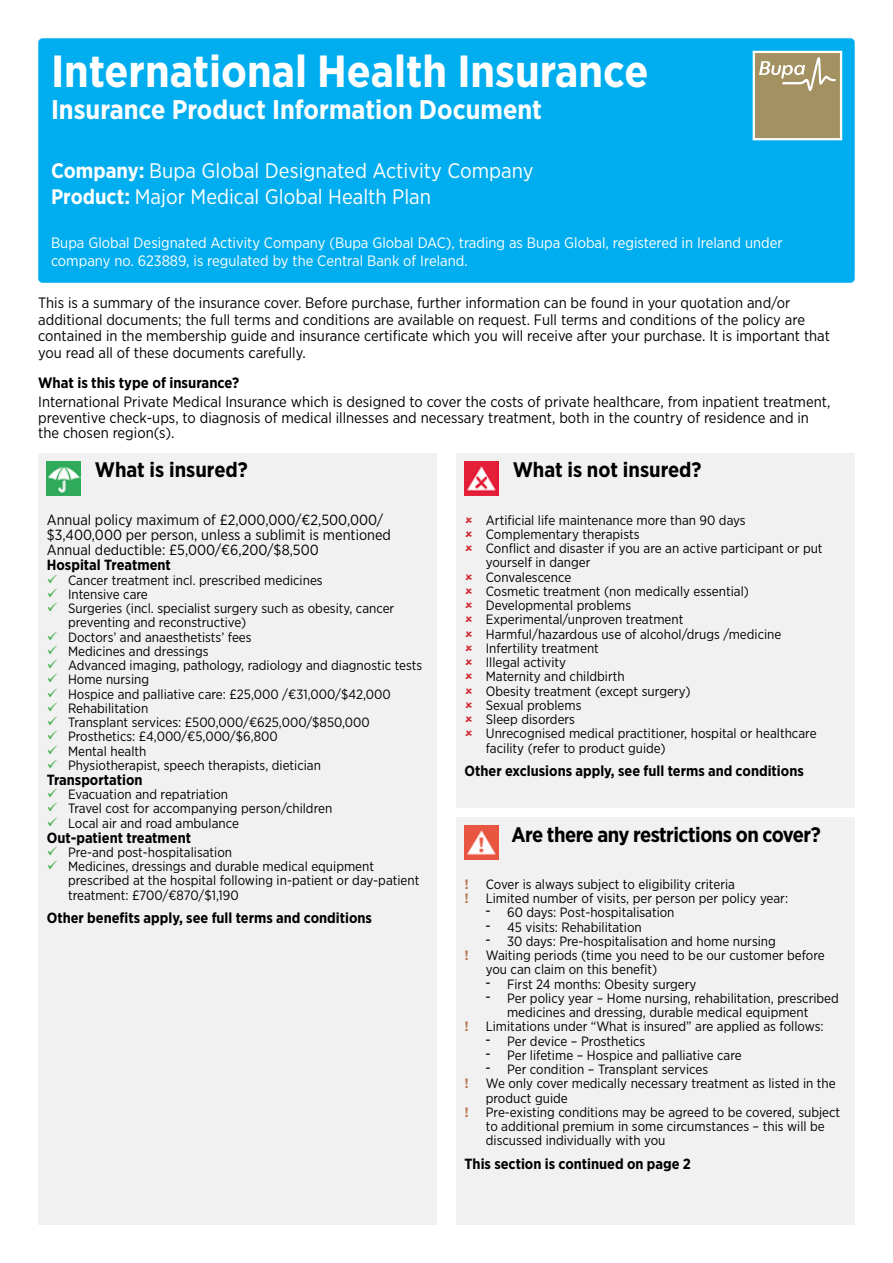
<style>
.page{position:relative;width:893px;height:1263px;background:#fff}
.page>*{position:absolute;margin:0;border:0;box-sizing:border-box;transform-origin:0 0}
.t1{font:700 45px "Gotham Narrow";color:#fff}
.t2{font:700 27px "Gotham Narrow";color:#fff}
.t3{font:21px/25.2px "Gotham Narrow";color:#fff}
.t4{font:700 21px "Gotham Narrow";color:#000}
.t5{font:700 21px "Gotham Narrow";letter-spacing:-.025em;color:#000}
.t6{font:15px/16.5px "Gotham Narrow";color:#000}
.t7{font:15px/18px "Gotham Narrow";color:#fff}
.t8{font:700 15px "Gotham Narrow";color:#000}
.t9{font:700 14.7px "Gotham Narrow";color:#000}
.t10{font:14.7px/15px "Gotham Narrow";color:#000}
.t11{font:13.5px/14.2px "Gotham Narrow";color:#000}
.t12{font:700 13.5px "Gotham";color:#b8754c}
.s1{font-weight:700}
.s2{color:#41ad49}
</style>
<div class="page">
<div style="left:38px;top:453px;width:399px;height:772px;background:#f1f1f2"></div>
<img style="left:47px;top:461px;width:34px;height:34px">
<div style="left:456px;top:453px;width:399px;height:354px;background:#f1f1f2"></div>
<img style="left:465px;top:461px;width:34px;height:34px">
<div style="left:456px;top:817px;width:399px;height:408px;background:#f1f1f2"></div>
<img style="left:465px;top:825px;width:34px;height:34px">
<div style="left:38px;top:38px;width:817px;height:245px;background:#00aeef;border-radius:4px"></div>
<svg style="left:753px;top:51px;width:89px;height:89px;background:#b0a179"></svg>
<h1 class="t1" style="left:51px;top:42px;width:599px">International Health Insurance</h1>
<h2 class="t2" style="left:51px;top:93px;width:493px">Insurance Product Information Document</h2>
<h3 class="t3" style="left:51px;top:158px;width:484px"><span class="s1">Company:</span> Bupa Global Designated Activity Company<br><span class="s1">Product:</span> Major Medical Global Health Plan</h3>
<p class="t7" style="left:51px;top:233px;width:733px">Bupa Global Designated Activity Company (Bupa Global DAC), trading as Bupa Global, registered in Ireland under company no. 623889, is regulated by the Central Bank of Ireland.</p>
<p class="t6" style="left:38px;top:295px;width:793px">This is a summary of the insurance cover. Before purchase, further information can be found in your quotation and/or additional documents; the full terms and conditions are available on request. Full terms and conditions of the policy are contained in the membership guide and insurance certificate which you will receive after your purchase. It is important that you read all of these documents carefully.</p>
<p class="t8" style="left:38px;top:373px;width:202px">What is this type of insurance?</p>
<p class="t6" style="left:38px;top:393px;width:794px">International Private Medical Insurance which is designed to cover the costs of private healthcare, from inpatient treatment, preventive check-ups, to diagnosis of medical illnesses and necessary treatment, both in the country of residence and in</p>
<p class="t6" style="left:38px;top:424px;width:138px">the chosen region(s).</p>
<h3 class="t4" style="left:95px;top:456px;width:154px">What is insured?</h3>
<p class="t10" style="left:47px;top:512px;width:346px">Annual policy maximum of £2,000,000/€2,500,000/ $3,400,000 per person, unless a sublimit is mentioned<br>Annual deductible: £5,000/€6,200/$8,500</p>
<p class="t9" style="left:47px;top:556px;width:126px">Hospital Treatment</p>
<p class="t11" style="left:47px;top:572px;width:277px"><span class="s2">✓</span> Cancer treatment incl. prescribed medicines</p>
<p class="t11" style="left:47px;top:587px;width:103px"><span class="s2">✓</span> Intensive care</p>
<p class="t11" style="left:68px;top:601px;width:328px;text-indent:-21px"><span class="s2">✓</span> Surgeries (incl. specialist surgery such as obesity, cancer preventing and reconstructive)</p>
<p class="t11" style="left:47px;top:629px;width:206px"><span class="s2">✓</span> Doctors’ and anaesthetists’ fees</p>
<p class="t11" style="left:47px;top:644px;width:163px"><span class="s2">✓</span> Medicines and dressings</p>
<p class="t11" style="left:47px;top:658px;width:377px"><span class="s2">✓</span> Advanced imaging, pathology, radiology and diagnostic tests</p>
<p class="t11" style="left:47px;top:672px;width:104px"><span class="s2">✓</span> Home nursing</p>
<p class="t11" style="left:47px;top:686px;width:346px"><span class="s2">✓</span> Hospice and palliative care: £25,000 /€31,000/$42,000</p>
<p class="t11" style="left:47px;top:701px;width:103px"><span class="s2">✓</span> Rehabilitation</p>
<p class="t11" style="left:47px;top:715px;width:325px"><span class="s2">✓</span> Transplant services: £500,000/€625,000/$850,000</p>
<p class="t11" style="left:47px;top:729px;width:232px"><span class="s2">✓</span> Prosthetics: £4,000/€5,000/$6,800</p>
<p class="t11" style="left:47px;top:743px;width:101px"><span class="s2">✓</span> Mental health</p>
<p class="t11" style="left:47px;top:758px;width:276px"><span class="s2">✓</span> Physiotherapist, speech therapists, dietician</p>
<p class="t9" style="left:47px;top:770px;width:97px">Transportation</p>
<p class="t11" style="left:47px;top:787px;width:183px"><span class="s2">✓</span> Evacuation and repatriation</p>
<p class="t11" style="left:47px;top:801px;width:287px"><span class="s2">✓</span> Travel cost for accompanying person/children</p>
<p class="t11" style="left:47px;top:815px;width:194px"><span class="s2">✓</span> Local air and road ambulance</p>
<p class="t9" style="left:47px;top:828px;width:146px">Out-patient treatment</p>
<p class="t11" style="left:47px;top:845px;width:187px"><span class="s2">✓</span> Pre-and post-hospitalisation</p>
<p class="t11" style="left:68px;top:859px;width:353px;text-indent:-21px"><span class="s2">✓</span> Medicines, dressings and durable medical equipment prescribed at the hospital following in-patient or day-patient treatment: £700/€870/$1,190</p>
<p class="t9" style="left:47px;top:908px;width:327px">Other benefits apply, see full terms and conditions</p>
<h3 class="t4" style="left:513px;top:456px;width:190px">What is not insured?</h3>
<p class="t11" style="left:486px;top:512px;width:338px">Artificial life maintenance more than 90 days<br>Complementary therapists<br>Conflict and disaster if you are an active participant or put yourself in danger<br>Convalescence<br>Cosmetic treatment (non medically essential)<br>Developmental problems<br>Experimental/unproven treatment<br>Harmful/hazardous use of alcohol/drugs /medicine<br>Infertility treatment<br>Illegal activity<br>Maternity and childbirth<br>Obesity treatment (except surgery)<br>Sexual problems<br>Sleep disorders<br>Unrecognised medical practitioner, hospital or healthcare facility (refer to product guide)</p>
<p class="t9" style="left:465px;top:761px;width:341px">Other exclusions apply, see full terms and conditions</p>
<h3 class="t5" style="left:512px;top:821px;width:311px">Are there any restrictions on cover?</h3>
<p class="t12" style="left:465px;top:875px;width:6px">!</p>
<p class="t11" style="left:486px;top:877px;width:251px">Cover is always subject to eligibility criteria</p>
<p class="t12" style="left:465px;top:889px;width:6px">!</p>
<p class="t11" style="left:486px;top:891px;width:304px">Limited number of visits, per person per policy year:</p>
<p class="t11" style="left:486px;top:905px;width:190px"><sup>–</sup> 60 days: Post-hospitalisation</p>
<p class="t11" style="left:486px;top:919px;width:157px"><sup>–</sup> 45 visits: Rehabilitation</p>
<p class="t11" style="left:486px;top:934px;width:292px"><sup>–</sup> 30 days: Pre-hospitalisation and home nursing</p>
<p class="t12" style="left:465px;top:946px;width:6px">!</p>
<p class="t11" style="left:486px;top:948px;width:340px">Waiting periods (time you need to be our customer before you can claim on this benefit)</p>
<p class="t11" style="left:486px;top:976px;width:212px"><sup>–</sup> First 24 months: Obesity surgery</p>
<p class="t11" style="left:507px;top:991px;width:333px;text-indent:-21px"><sup>–</sup> Per policy year – Home nursing, rehabilitation, prescribed medicines and dressing, durable medical equipment</p>
<p class="t12" style="left:465px;top:1017px;width:6px">!</p>
<p class="t11" style="left:486px;top:1019px;width:339px">Limitations under “What is insured” are applied as follows:</p>
<p class="t11" style="left:486px;top:1033px;width:161px"><sup>–</sup> Per device – Prosthetics</p>
<p class="t11" style="left:486px;top:1048px;width:257px"><sup>–</sup> Per lifetime – Hospice and palliative care</p>
<p class="t11" style="left:486px;top:1062px;width:224px"><sup>–</sup> Per condition – Transplant services</p>
<p class="t12" style="left:465px;top:1074px;width:6px">!</p>
<p class="t11" style="left:486px;top:1076px;width:351px">We only cover medically necessary treatment as listed in the product guide</p>
<p class="t12" style="left:465px;top:1103px;width:6px">!</p>
<p class="t11" style="left:486px;top:1105px;width:356px">Pre-existing conditions may be agreed to be covered, subject to additional premium in some circumstances – this will be discussed individually with you</p>
<p class="t9" style="left:465px;top:1154px;width:228px">This section is continued on page 2</p>
</div>
